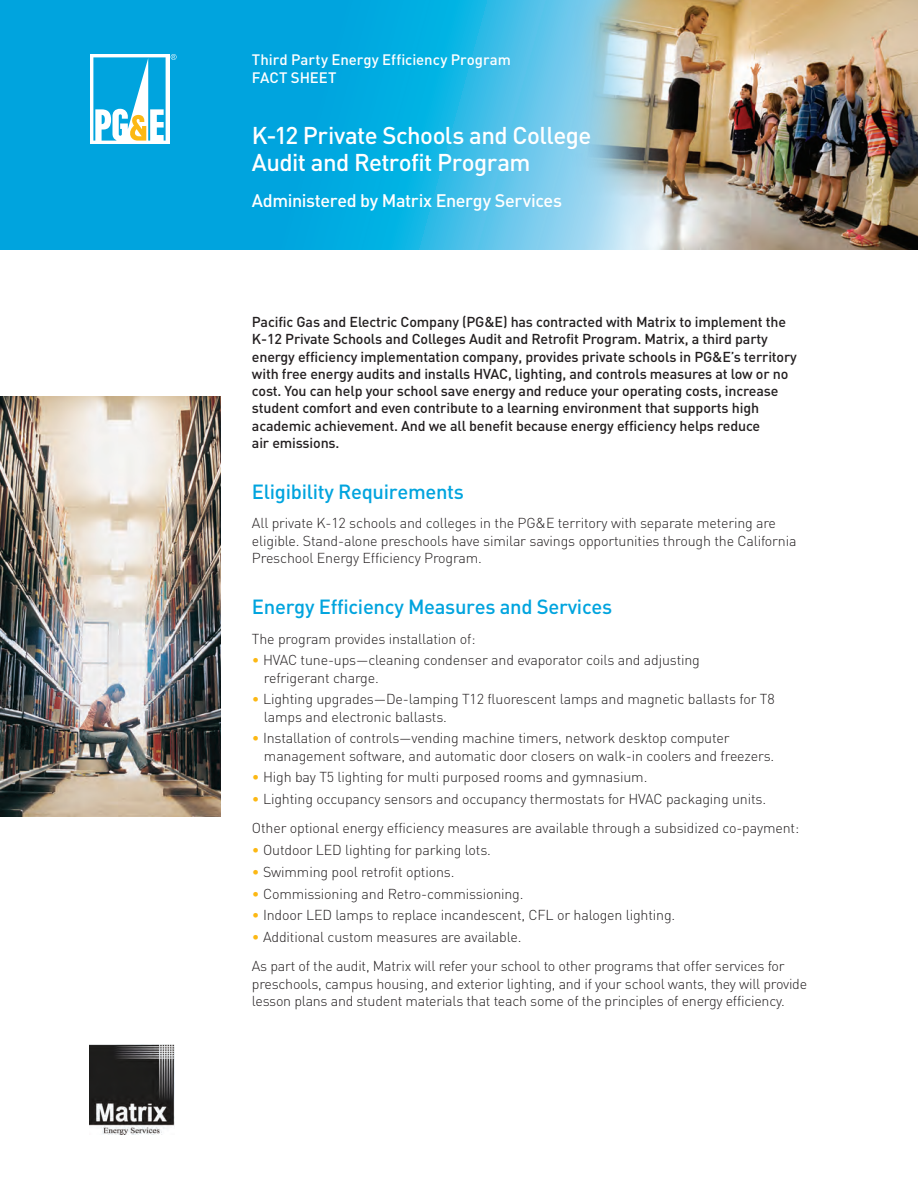
<style>
.page{position:relative;width:918px;height:1188px;background:#fff}
.page>*{position:absolute;margin:0;border:0;box-sizing:border-box;transform-origin:0 0}
.t1{font:500 24px/27px "DIN";letter-spacing:-.025em;color:#fff}
.t2{font:500 20.25px "DIN";letter-spacing:-.015em;color:#00a4de}
.t3{font:500 18px "DIN";letter-spacing:-.025em;color:#fff}
.t4{font:500 15px/18px "DIN";color:#fff}
.t5{font:300 14.25px/17.2px "DIN";letter-spacing:-.01em;color:#231f20}
.t6{font:500 14.25px/17.2px "DIN";letter-spacing:-.01em;color:#231f20}
.s1{color:#fcb814}
</style>
<div class="page">
<svg style="left:0;top:0;width:517px;height:250px;background:#09aae0"></svg>
<div style="left:90px;top:54px;width:79px;height:90px;background:#fff"></div>
<img style="left:517px;top:0;width:401px;height:250px">
<svg style="left:93px;top:54px;width:84px;height:87px"></svg>
<img style="left:0;top:397px;width:220px;height:420px">
<img style="left:90px;top:1044px;width:84px;height:90px">
<h1 class="t4" style="left:252px;top:50px;width:260px">Third Party Energy Efficiency Program<br>FACT SHEET</h1>
<h1 class="t1" style="left:252px;top:121px;width:341px">K-12 Private Schools and College<br>Audit and Retrofit Program</h1>
<p class="t3" style="left:252px;top:189px;width:312px">Administered by Matrix Energy Services</p>
<p class="t6" style="left:252px;top:313px;width:546px">Pacific Gas and Electric Company (PG&amp;E) has contracted with Matrix to implement the K-12 Private Schools and Colleges Audit and Retrofit Program. Matrix, a third party energy efficiency implementation company, provides private schools in PG&amp;E’s territory with free energy audits and installs HVAC, lighting, and controls measures at low or no cost. You can help your school save energy and reduce your operating costs, increase student comfort and even contribute to a learning environment that supports high academic achievement. And we all benefit because energy efficiency helps reduce<br>air emissions.</p>
<h2 class="t2" style="left:252px;top:479px;width:214px">Eligibility Requirements</h2>
<p class="t5" style="left:252px;top:515px;width:546px">All private K-12 schools and colleges in the PG&amp;E territory with separate metering are eligible. Stand-alone preschools have similar savings opportunities through the California<br>Preschool Energy Efficiency Program.</p>
<h2 class="t2" style="left:252px;top:594px;width:362px">Energy Efficiency Measures and Services</h2>
<p class="t5" style="left:252px;top:630px;width:225px">The program provides installation of:</p>
<p class="t5" style="left:264px;top:651px;width:438px;text-indent:-12px"><span class="s1">•</span> HVAC tune-ups—cleaning condenser and evaporator coils and adjusting refrigerant charge.</p>
<p class="t5" style="left:264px;top:690px;width:512px;text-indent:-12px"><span class="s1">•</span> Lighting upgrades—De-lamping T12 fluorescent lamps and magnetic ballasts for T8 lamps and electronic ballasts.</p>
<p class="t5" style="left:264px;top:729px;width:512px;text-indent:-12px"><span class="s1">•</span> Installation of controls—vending machine timers, network desktop computer management software, and automatic door closers on walk-in coolers and freezers.</p>
<p class="t5" style="left:252px;top:768px;width:397px"><span class="s1">•</span> High bay T5 lighting for multi purposed rooms and gymnasium.</p>
<p class="t5" style="left:252px;top:790px;width:516px"><span class="s1">•</span> Lighting occupancy sensors and occupancy thermostats for HVAC packaging units.</p>
<p class="t5" style="left:252px;top:819px;width:549px">Other optional energy efficiency measures are available through a subsidized co-payment:</p>
<p class="t5" style="left:252px;top:841px;width:240px"><span class="s1">•</span> Outdoor LED lighting for parking lots.</p>
<p class="t5" style="left:252px;top:863px;width:204px"><span class="s1">•</span> Swimming pool retrofit options.</p>
<p class="t5" style="left:252px;top:885px;width:273px"><span class="s1">•</span> Commissioning and Retro-commissioning.</p>
<p class="t5" style="left:252px;top:906px;width:425px"><span class="s1">•</span> Indoor LED lamps to replace incandescent, CFL or halogen lighting.</p>
<p class="t5" style="left:252px;top:928px;width:271px"><span class="s1">•</span> Additional custom measures are available.</p>
<p class="t5" style="left:252px;top:957px;width:557px">As part of the audit, Matrix will refer your school to other programs that offer services for preschools, campus housing, and exterior lighting, and if your school wants, they will provide lesson plans and student materials that teach some of the principles of energy efficiency.</p>
</div>
